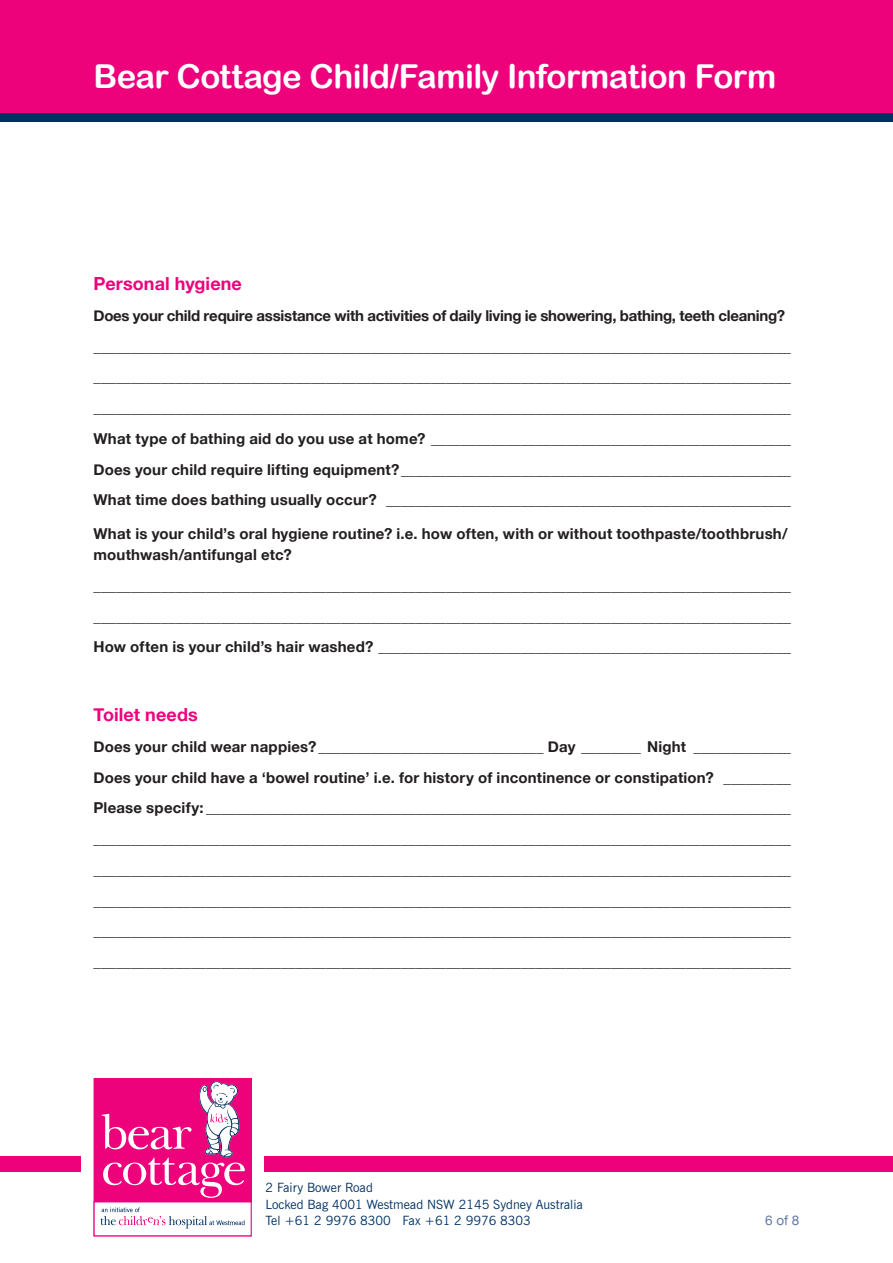
<style>
.page{position:relative;width:893px;height:1263px;background:#fff}
.page>*{position:absolute;margin:0;border:0;box-sizing:border-box;transform-origin:0 0}
.t1{font:33px "Arial Rounded MT Bold";letter-spacing:-.015em;color:#fff}
.Body{font:700 18px "Helvetica Neue";letter-spacing:.005em;color:#ed027c}
.Body-2{font:700 15px/21px "Helvetica Neue";letter-spacing:.01em;color:#231f20}
.Body-3{font:700 15px "Helvetica Neue";letter-spacing:-.015em;color:#231f20}
.t2{font:13.5px "Helvetica Neue";color:#627ca4}
.t3{font:12.75px/16.5px "News Gothic BT";color:#003163}
</style>
<div class="page">
<div style="left:0;top:1156px;width:893px;height:15px;background:#ed027c"></div>
<div style="left:0;top:112px;width:893px;height:9px;background:#003163"></div>
<div style="left:0;top:0;width:893px;height:112px;background:#ed027c"></div>
<div style="left:81px;top:1066px;width:183px;height:183px;background:#fff"></div>
<div style="left:94px;top:1079px;width:157px;height:157px;background:#ed027c"></div>
<div style="left:94px;top:1078px;width:158px;height:158px;border:1px solid #ed027c"></div>
<div style="left:94px;top:1202px;width:157px;height:34px;background:#fff"></div>
<div style="left:94px;top:1201px;width:158px;height:35px;border:1px solid #ed027c"></div>
<svg style="left:101px;top:1207px;width:144px;height:21px"></svg>
<svg style="left:102px;top:1081px;width:143px;height:117px"></svg>
<h1 class="t1" style="left:94px;top:57px;width:684px">Bear Cottage Child/Family Information Form</h1>
<p class="Body" style="left:94px;top:269px;width:150px">Personal hygiene</p>
<p class="Body-3" style="left:94px;top:304px;width:693px">Does your child require assistance with activities of daily living ie showering, bathing, teeth cleaning?</p>
<p class="Body-2" style="left:94px;top:336px;width:699px">_____________________________________________________________________________________________</p>
<p class="Body-2" style="left:94px;top:367px;width:699px">_____________________________________________________________________________________________</p>
<p class="Body-2" style="left:94px;top:398px;width:699px">_____________________________________________________________________________________________</p>
<p class="Body-2" style="left:94px;top:428px;width:699px">What type of bathing aid do you use at home? ________________________________________________</p>
<p class="Body-2" style="left:94px;top:459px;width:699px">Does your child require lifting equipment?____________________________________________________</p>
<p class="Body-2" style="left:94px;top:490px;width:699px">What time does bathing usually occur? ______________________________________________________</p>
<p class="Body-2" style="left:94px;top:524px;width:696px">What is your child’s oral hygiene routine? i.e. how often, with or without toothpaste/toothbrush/ mouthwash/antifungal etc?</p>
<p class="Body-2" style="left:94px;top:575px;width:699px">_____________________________________________________________________________________________</p>
<p class="Body-2" style="left:94px;top:606px;width:699px">_____________________________________________________________________________________________</p>
<p class="Body-2" style="left:94px;top:637px;width:699px">How often is your child’s hair washed? _______________________________________________________</p>
<p class="Body" style="left:94px;top:701px;width:106px">Toilet needs</p>
<p class="Body-2" style="left:94px;top:736px;width:699px">Does your child wear nappies?______________________________ Day ________ Night _____________</p>
<p class="Body-2" style="left:94px;top:767px;width:699px">Does your child have a ‘bowel routine’ i.e. for history of incontinence or constipation? _________</p>
<p class="Body-2" style="left:94px;top:798px;width:699px">Please specify: ______________________________________________________________________________</p>
<p class="Body-2" style="left:94px;top:829px;width:699px">_____________________________________________________________________________________________</p>
<p class="Body-2" style="left:94px;top:859px;width:699px">_____________________________________________________________________________________________</p>
<p class="Body-2" style="left:94px;top:890px;width:699px">_____________________________________________________________________________________________</p>
<p class="Body-2" style="left:94px;top:921px;width:699px">_____________________________________________________________________________________________</p>
<p class="Body-2" style="left:94px;top:952px;width:699px">_____________________________________________________________________________________________</p>
<p class="t3" style="left:266px;top:1179px;width:319px">2 Fairy Bower Road<br>Locked Bag 4001 Westmead NSW 2145 Sydney Australia<br>Tel +61 2 9976 8300 Fax +61 2 9976 8303</p>
<p class="t2" style="left:765px;top:1211px;width:36px">6 of 8</p>
</div>
